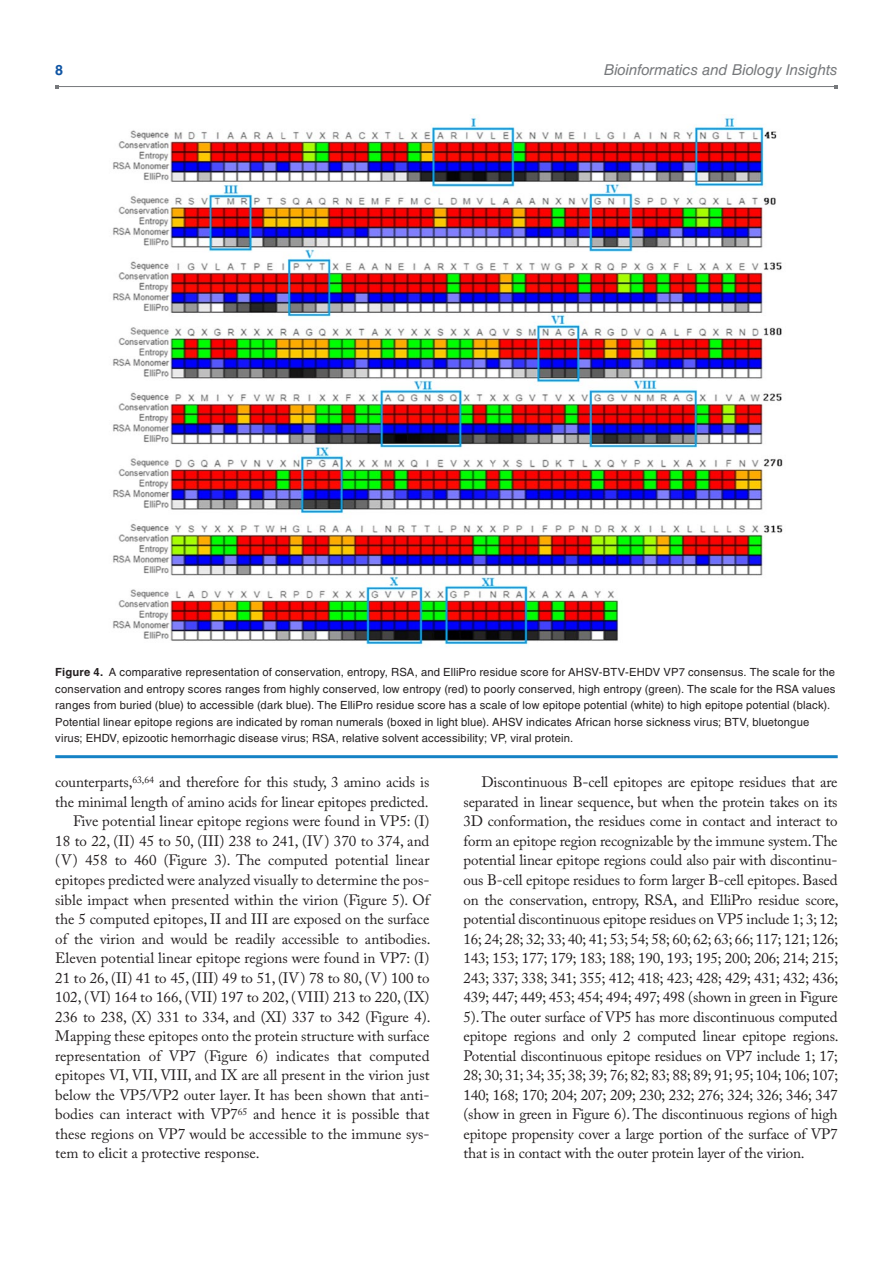
<style>
.page{position:relative;width:893px;height:1263px;background:#fff}
.page>*{position:absolute;margin:0;border:0;box-sizing:border-box;transform-origin:0 0}
.t1{font:15px/19.5px "Adobe Caslon Pro";color:#231f20;text-align:justify}
.t2{font:italic 15px "Helvetica LT Std";letter-spacing:-.005em;color:#76787b}
.t3{font:700 14.25px "Helvetica LT Std";color:#1055a4}
.t4{font:11.25px/16.5px "Helvetica LT Std";letter-spacing:.015em;color:#231f20}
.s1{font-weight:700}
</style>
<div class="page">
<hr style="left:57px;top:86px;width:779px;height:1px;background:#76787b">
<hr style="left:55px;top:755px;width:783px;height:3px;background:#1582c5">
<img style="left:113px;top:117px;width:670px;height:528px">
<p class="t3" style="left:55px;top:61px;width:9px">8</p>
<p class="t2" style="left:604px;top:61px;width:235px">Bioinformatics and Biology Insights</p>
<p class="t4" style="left:55px;top:664px;width:782px"><span class="s1">Figure 4.</span> A comparative representation of conservation, entropy, RSA, and ElliPro residue score for AHSV-BTV-EHDV VP7 consensus. The scale for the conservation and entropy scores ranges from highly conserved, low entropy (red) to poorly conserved, high entropy (green). The scale for the RSA values ranges from buried (blue) to accessible (dark blue). The ElliPro residue score has a scale of low epitope potential (white) to high epitope potential (black).<br>Potential linear epitope regions are indicated by roman numerals (boxed in light blue). AHSV indicates African horse sickness virus; BTV, bluetongue virus; EHDV, epizootic hemorrhagic disease virus; RSA, relative solvent accessibility; VP, viral protein.</p>
<p class="t1" style="left:55px;top:772px;width:376px">counterparts,<sup>63,64</sup> and therefore for this study, 3 amino acids is</p>
<p class="t1" style="left:55px;top:792px;width:375px">the minimal length of amino acids for linear epitopes predicted.</p>
<p class="t1" style="left:73px;top:811px;width:358px">Five potential linear epitope regions were found in VP5: (I)</p>
<p class="t1" style="left:55px;top:831px;width:376px">18 to 22, (II) 45 to 50, (III) 238 to 241, (IV) 370 to 374, and</p>
<p class="t1" style="left:55px;top:850px;width:376px">(V) 458 to 460 (Figure 3). The computed potential linear</p>
<p class="t1" style="left:55px;top:870px;width:376px">epitopes predicted were analyzed visually to determine the pos-</p>
<p class="t1" style="left:55px;top:889px;width:376px">sible impact when presented within the virion (Figure 5). Of</p>
<p class="t1" style="left:55px;top:909px;width:376px">the 5 computed epitopes, II and III are exposed on the surface</p>
<p class="t1" style="left:55px;top:928px;width:377px">of the virion and would be readily accessible to antibodies.</p>
<p class="t1" style="left:55px;top:948px;width:376px">Eleven potential linear epitope regions were found in VP7: (I)</p>
<p class="t1" style="left:55px;top:967px;width:376px">21 to 26, (II) 41 to 45, (III) 49 to 51, (IV) 78 to 80, (V) 100 to</p>
<p class="t1" style="left:55px;top:987px;width:376px">102, (VI) 164 to 166, (VII) 197 to 202, (VIII) 213 to 220, (IX)</p>
<p class="t1" style="left:55px;top:1006px;width:377px">236 to 238, (X) 331 to 334, and (XI) 337 to 342 (Figure 4).</p>
<p class="t1" style="left:55px;top:1026px;width:376px">Mapping these epitopes onto the protein structure with surface</p>
<p class="t1" style="left:55px;top:1045px;width:376px">representation of VP7 (Figure 6) indicates that computed</p>
<p class="t1" style="left:55px;top:1065px;width:376px">epitopes VI, VII, VIII, and IX are all present in the virion just</p>
<p class="t1" style="left:55px;top:1084px;width:376px">below the VP5/VP2 outer layer. It has been shown that anti-</p>
<p class="t1" style="left:55px;top:1104px;width:376px">bodies can interact with VP7<sup>65</sup> and hence it is possible that</p>
<p class="t1" style="left:55px;top:1123px;width:376px">these regions on VP7 would be accessible to the immune sys-</p>
<p class="t1" style="left:55px;top:1143px;width:206px">tem to elicit a protective response.</p>
<p class="t1" style="left:463px;top:772px;width:377px;text-indent:18px">Discontinuous B-cell epitopes are epitope residues that are separated in linear sequence, but when the protein takes on its 3D conformation, the residues come in contact and interact to form an epitope region recognizable by the immune system. The potential linear epitope regions could also pair with discontinu&shy;ous B-cell epitope residues to form larger B-cell epitopes. Based on the conservation, entropy, RSA, and ElliPro residue score, potential discontinuous epitope residues on VP5 include 1; 3; 12; 16; 24; 28; 32; 33; 40; 41; 53; 54; 58; 60; 62; 63; 66; 117; 121; 126; 143; 153; 177; 179; 183; 188; 190, 193; 195; 200; 206; 214; 215; 243; 337; 338; 341; 355; 412; 418; 423; 428; 429; 431; 432; 436; 439; 447; 449; 453; 454; 494; 497; 498 (shown in green in Figure 5). The outer surface of VP5 has more discontinuous computed epitope regions and only 2 computed linear epitope regions.<br>Potential discontinuous epitope residues on VP7 include 1; 17; 28; 30; 31; 34; 35; 38; 39; 76; 82; 83; 88; 89; 91; 95; 104; 106; 107; 140; 168; 170; 204; 207; 209; 230; 232; 276; 324; 326; 346; 347 (show in green in Figure 6). The discontinuous regions of high epitope propensity cover a large portion of the surface of VP7 that is in contact with the outer protein layer of the virion.</p>
</div>
